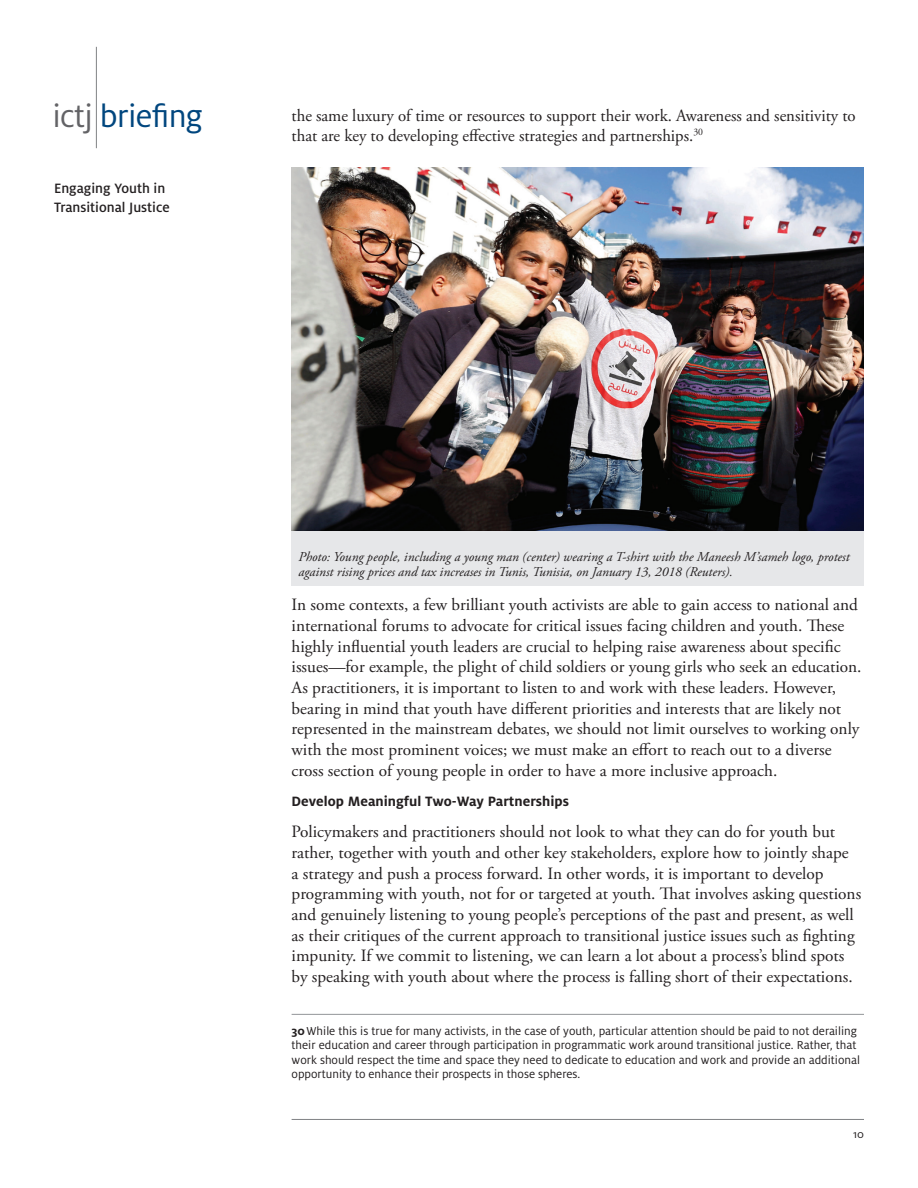
<style>
.page{position:relative;width:918px;height:1188px;background:#fff}
.page>*{position:absolute;margin:0;border:0;box-sizing:border-box;transform-origin:0 0}
.t1{font:34.65px "Milo OT";letter-spacing:-.02em;color:#00467e}
.t2{font:17.25px/20.7px "Adobe Garamond Pro";color:#231f20}
.t3{font:700 15px "Milo OT";color:#231f20}
.t4{font:500 15px/19.5px "Milo OT";color:#231f20}
.t5{font:italic 13.5px/15px "Adobe Garamond Pro";color:#231f20}
.t6{font:12.75px/14.2px "Milo OT";color:#231f20}
.t7{font:12px "Milo OT";color:#231f20}
.s1{color:#636366}
.s2{font-weight:700}
</style>
<div class="page">
<hr style="left:292px;top:1119px;width:572px;height:1px;background:#808285">
<hr style="left:96px;top:47px;width:1px;height:101px;background:#808285">
<hr style="left:292px;top:1014px;width:572px;height:1px;background:#939598">
<div style="left:292px;top:530px;width:572px;height:55px;background:#e6e7e9"></div>
<img style="left:292px;top:167px;width:572px;height:364px">
<h1 class="t1" style="left:52px;top:97px;width:152px"><span class="s1">ictj</span> briefing</h1>
<p class="t4" style="left:54px;top:179px;width:117px">Engaging Youth in<br>Transitional Justice</p>
<p class="t2" style="left:292px;top:105px;width:566px">the same luxury of time or resources to support their work. Awareness and sensitivity to that are key to developing effective strategies and partnerships.<sup>30</sup></p>
<p class="t5" style="left:298px;top:549px;width:553px">Photo: Young people, including a young man (center) wearing a T-shirt with the Maneesh M’sameh logo, protest against rising prices and tax increases in Tunis, Tunisia, on January 13, 2018 (Reuters).</p>
<p class="t2" style="left:292px;top:595px;width:571px">In some contexts, a few brilliant youth activists are able to gain access to national and international forums to advocate for critical issues facing children and youth. These highly influential youth leaders are crucial to helping raise awareness about specific issues—for example, the plight of child soldiers or young girls who seek an education.<br>As practitioners, it is important to listen to and work with these leaders. However, bearing in mind that youth have different priorities and interests that are likely not represented in the mainstream debates, we should not limit ourselves to working only with the most prominent voices; we must make an effort to reach out to a diverse cross section of young people in order to have a more inclusive approach.</p>
<p class="t3" style="left:292px;top:793px;width:279px">Develop Meaningful Two-Way Partnerships</p>
<p class="t2" style="left:292px;top:822px;width:571px">Policymakers and practitioners should not look to what they can do for youth but rather, together with youth and other key stakeholders, explore how to jointly shape<br>a strategy and push a process forward. In other words, it is important to develop programming with youth, not for or targeted at youth. That involves asking questions and genuinely listening to young people’s perceptions of the past and present, as well as their critiques of the current approach to transitional justice issues such as fighting impunity. If we commit to listening, we can learn a lot about a process’s blind spots by speaking with youth about where the process is falling short of their expectations.</p>
<p class="t6" style="left:292px;top:1024px;width:570px"><span class="s2">30</span>While this is true for many activists, in the case of youth, particular attention should be paid to not derailing their education and career through participation in programmatic work around transitional justice. Rather, that work should respect the time and space they need to dedicate to education and work and provide an additional opportunity to enhance their prospects in those spheres.</p>
<p class="t7" style="left:853px;top:1128px;width:12px">10</p>
</div>
